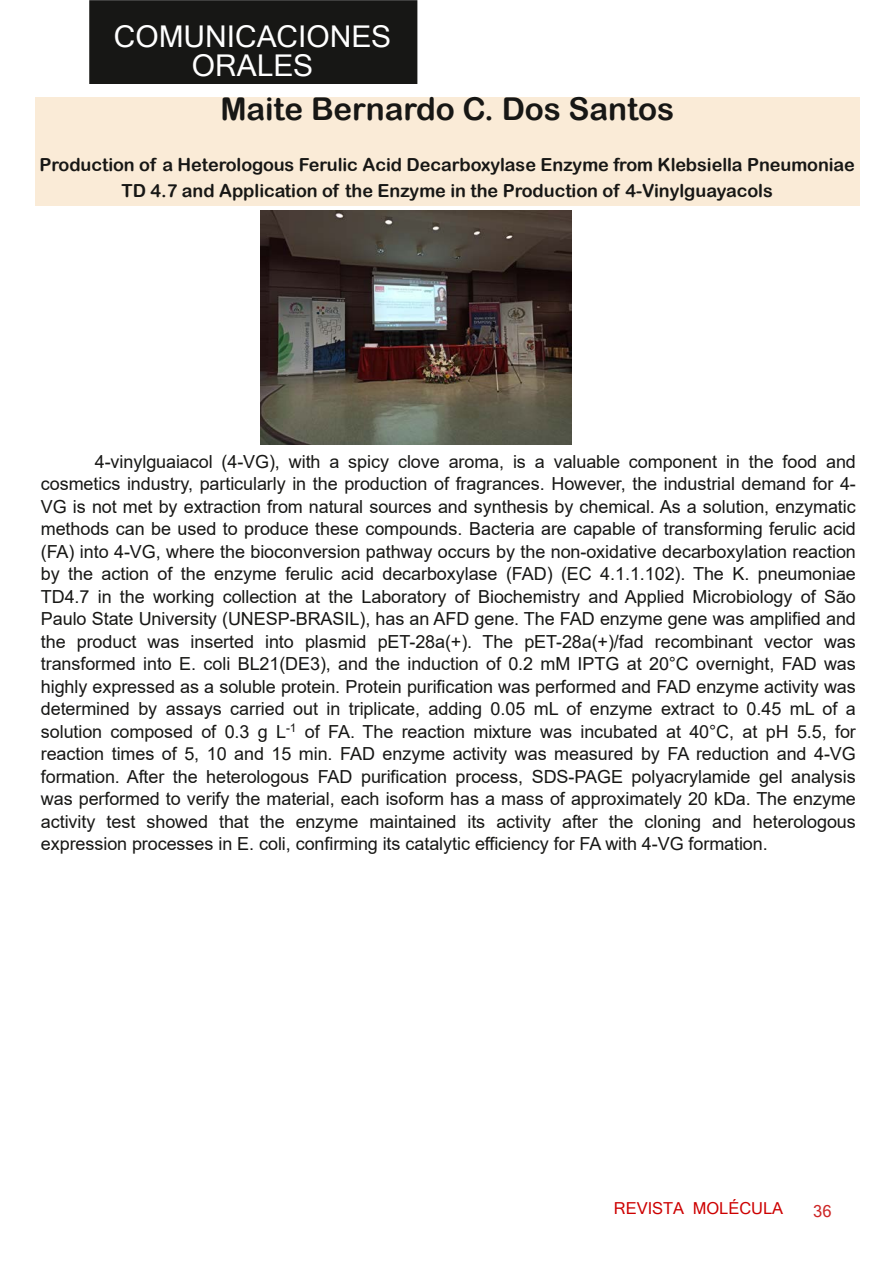
<style>
.page{position:relative;width:893px;height:1263px;background:#fff}
.page>*{position:absolute;margin:0;border:0;box-sizing:border-box;transform-origin:0 0}
.t1{font:31.5px "Arial Rounded MT Bold";letter-spacing:-.005em;color:#171715}
.t2{font:30px/28.8px "Microsoft Sans Serif";color:#fff;text-align:center}
.t3{font:18px/22.5px "Arial";letter-spacing:-.005em;color:#171715;text-align:justify}
.t4{font:18px/25.8px "Arial Rounded MT Bold";letter-spacing:-.005em;color:#171715;text-align:center}
.t5{font:16.5px "Microsoft Sans Serif";color:#cd0000}
.t6{font:16.5px "Microsoft Sans Serif";color:#cd2626}
</style>
<div class="page">
<div style="left:90px;top:1px;width:327px;height:82px;background:#171715"></div>
<div style="left:89px;top:0;width:328px;height:84px;border:2px solid #171715"></div>
<div style="left:35px;top:97px;width:825px;height:109px;background:#faebd7"></div>
<img style="left:260px;top:210px;width:311px;height:234px">
<h2 class="t2" style="left:114px;top:22px;width:279px">COMUNICACIONES<br>ORALES</h2>
<h1 class="t1" style="left:220px;top:90px;width:455px">Maite Bernardo C. Dos Santos</h1>
<p class="t4" style="left:39px;top:152px;width:817px">Production of a Heterologous Ferulic Acid Decarboxylase Enzyme from Klebsiella Pneumoniae<br>TD 4.7 and Application of the Enzyme in the Production of 4-Vinylguayacols</p>
<p class="t3" style="left:41px;top:450px;width:817px;text-indent:54px">4-vinylguaiacol (4-VG), with a spicy clove aroma, is a valuable component in the food and cosmetics industry, particularly in the production of fragrances. However, the industrial demand for 4- VG is not met by extraction from natural sources and synthesis by chemical. As a solution, enzymatic methods can be used to produce these compounds. Bacteria are capable of transforming ferulic acid (FA) into 4-VG, where the bioconversion pathway occurs by the non-oxidative decarboxylation reaction by the action of the enzyme ferulic acid decarboxylase (FAD) (EC 4.1.1.102). The K. pneumoniae TD4.7 in the working collection at the Laboratory of Biochemistry and Applied Microbiology of São Paulo State University (UNESP-BRASIL), has an AFD gene. The FAD enzyme gene was amplified and the product was inserted into plasmid pET-28a(+). The pET-28a(+)/fad recombinant vector was transformed into E. coli BL21(DE3), and the induction of 0.2 mM IPTG at 20°C overnight, FAD was highly expressed as a soluble protein. Protein purification was performed and FAD enzyme activity was determined by assays carried out in triplicate, adding 0.05 mL of enzyme extract to 0.45 mL of a solution composed of 0.3 g L<sup>-1</sup> of FA. The reaction mixture was incubated at 40°C, at pH 5.5, for reaction times of 5, 10 and 15 min. FAD enzyme activity was measured by FA reduction and 4-VG formation. After the heterologous FAD purification process, SDS-PAGE polyacrylamide gel analysis was performed to verify the material, each isoform has a mass of approximately 20 kDa. The enzyme activity test showed that the enzyme maintained its activity after the cloning and heterologous expression processes in E. coli, confirming its catalytic efficiency for FA with 4-VG formation.</p>
<p class="t5" style="left:614px;top:1199px;width:171px">REVISTA MOLÉCULA</p>
<p class="t6" style="left:813px;top:1201px;width:20px">36</p>
</div>
